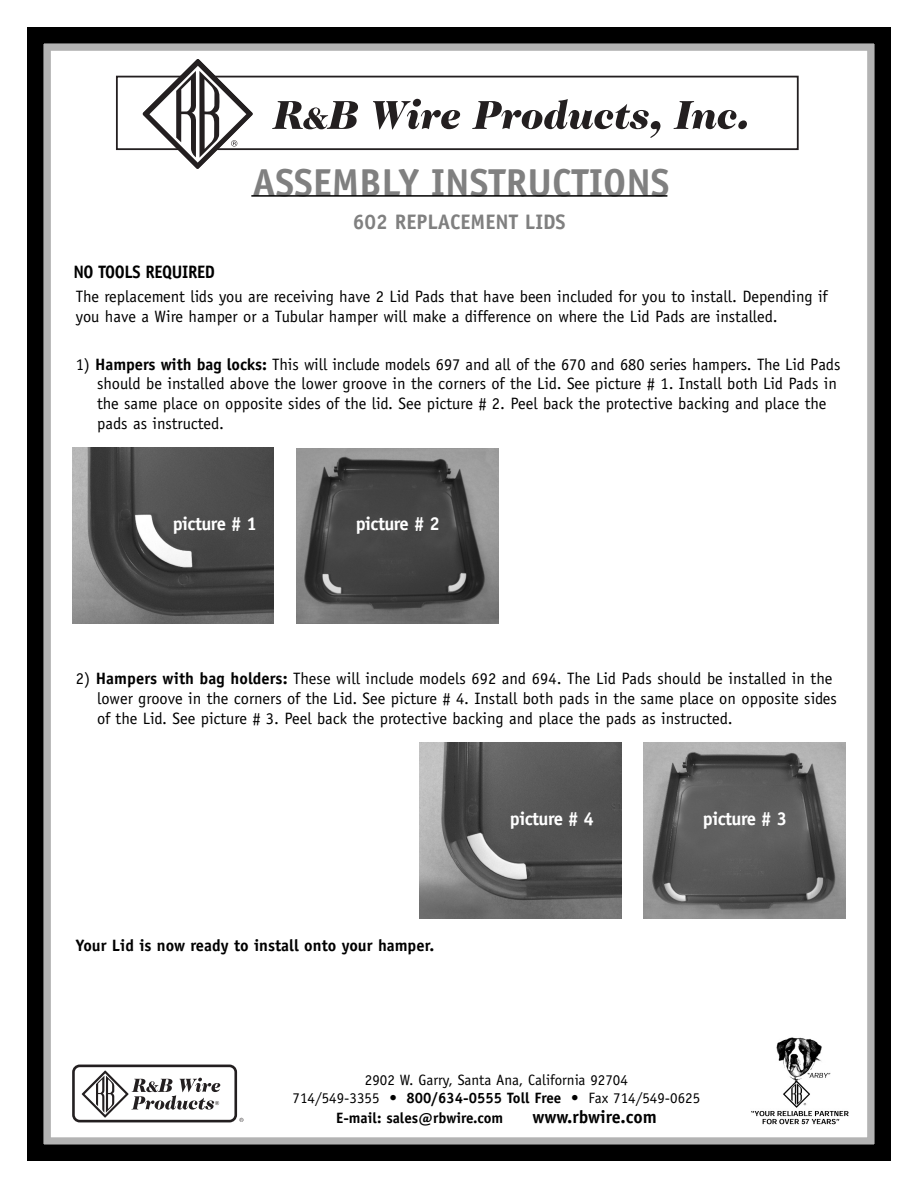
<style>
.page{position:relative;width:918px;height:1188px;background:#fff}
.page>*{position:absolute;margin:0;border:0;box-sizing:border-box;transform-origin:0 0}
.t1{font:700 39px "Officina Sans";color:#808080}
.t2{font:700 21px "Officina Sans";color:#808080}
.t3{font:700 18.75px "Officina Sans";letter-spacing:-.03em;color:#fff}
.t4{font:700 18px "Officina Sans";letter-spacing:-.02em;color:#000;scale:.94 1}
.t5{font:700 18px "Officina Sans";color:#000}
.t6{font:16.5px/19.8px "Officina Sans";color:#000}
.t7{font:700 16.5px "Officina Sans";color:#000}
.t8{font:15px/18px "Officina Sans";color:#000;text-align:center}
.t9{font:700 15px "Officina Sans";color:#000}
.s1{font-weight:700}
</style>
<div class="page">
<div style="left:43px;top:43px;width:832px;height:1102px;border:8px solid #b3b3b3"></div>
<div style="left:27px;top:27px;width:864px;height:1134px;border:16px solid #000"></div>
<div style="left:116px;top:76px;width:683px;height:74px;border:2px solid #231f20"></div>
<svg style="left:272px;top:101px;width:86px;height:28px"></svg>
<svg style="left:373px;top:99px;width:87px;height:31px"></svg>
<svg style="left:472px;top:99px;width:188px;height:39px"></svg>
<svg style="left:674px;top:101px;width:62px;height:28px"></svg>
<div style="left:738px;top:120px;width:9px;height:9px;background:#231f20;border-radius:3px"></div>
<svg style="left:143px;top:59px;width:110px;height:110px"></svg>
<hr style="left:251px;top:195px;width:416px;height:2px;background:#000">
<img style="left:751px;top:1037px;width:98px;height:88px">
<div style="left:72px;top:1065px;width:165px;height:57px;border:3px solid #231f20;border-radius:6px"></div>
<svg style="left:82px;top:1071px;width:47px;height:47px"></svg>
<svg style="left:239px;top:1118px;width:4px;height:4px"></svg>
<svg style="left:85px;top:1073px;width:135px;height:42px"></svg>
<img style="left:419px;top:743px;width:202px;height:176px">
<img style="left:644px;top:743px;width:201px;height:176px">
<img style="left:72px;top:447px;width:202px;height:177px">
<img style="left:296px;top:448px;width:202px;height:175px">
<h1 class="t1" style="left:252px;top:168px;width:419px">ASSEMBLY INSTRUCTIONS</h1>
<p class="t4" style="left:73px;top:265px;width:152px">NO TOOLS REQUIRED</p>
<p class="t2" style="left:353px;top:213px;width:214px">602 REPLACEMENT LIDS</p>
<p class="t6" style="left:76px;top:288px;width:754px">The replacement lids you are receiving have 2 Lid Pads that have been included for you to install. Depending if you have a Wire hamper or a Tubular hamper will make a difference on where the Lid Pads are installed.</p>
<p class="t6" style="left:97px;top:355px;width:745px;text-indent:-21px">1) <span class="s1">Hampers with bag locks:</span> This will include models 697 and all of the 670 and 680 series hampers. The Lid Pads should be installed above the lower groove in the corners of the Lid. See picture # 1. Install both Lid Pads in the same place on opposite sides of the lid. See picture # 2. Peel back the protective backing and place the pads as instructed.</p>
<p class="t3" style="left:173px;top:516px;width:86px">picture # 1</p>
<p class="t3" style="left:356px;top:516px;width:86px">picture # 2</p>
<p class="t6" style="left:97px;top:670px;width:741px;text-indent:-21px">2) <span class="s1">Hampers with bag holders:</span> These will include models 692 and 694. The Lid Pads should be installed in the lower groove in the corners of the Lid. See picture # 4. Install both pads in the same place on opposite sides of the Lid. See picture # 3. Peel back the protective backing and place the pads as instructed.</p>
<p class="t7" style="left:76px;top:939px;width:360px">Your Lid is now ready to install onto your hamper.</p>
<p class="t3" style="left:510px;top:812px;width:86px">picture # 4</p>
<p class="t3" style="left:703px;top:812px;width:86px">picture # 3</p>
<p class="t8" style="left:293px;top:1072px;width:409px">2902 W. Garry, Santa Ana, California 92704<br>714/549-3355 • <span class="s1">800/634-0555 Toll Free</span> • Fax 714/549-0625</p>
<p class="t9" style="left:336px;top:1112px;width:169px">E-mail: sales@rbwire.com</p>
<p class="t5" style="left:533px;top:1110px;width:126px">www.rbwire.com</p>
</div>
